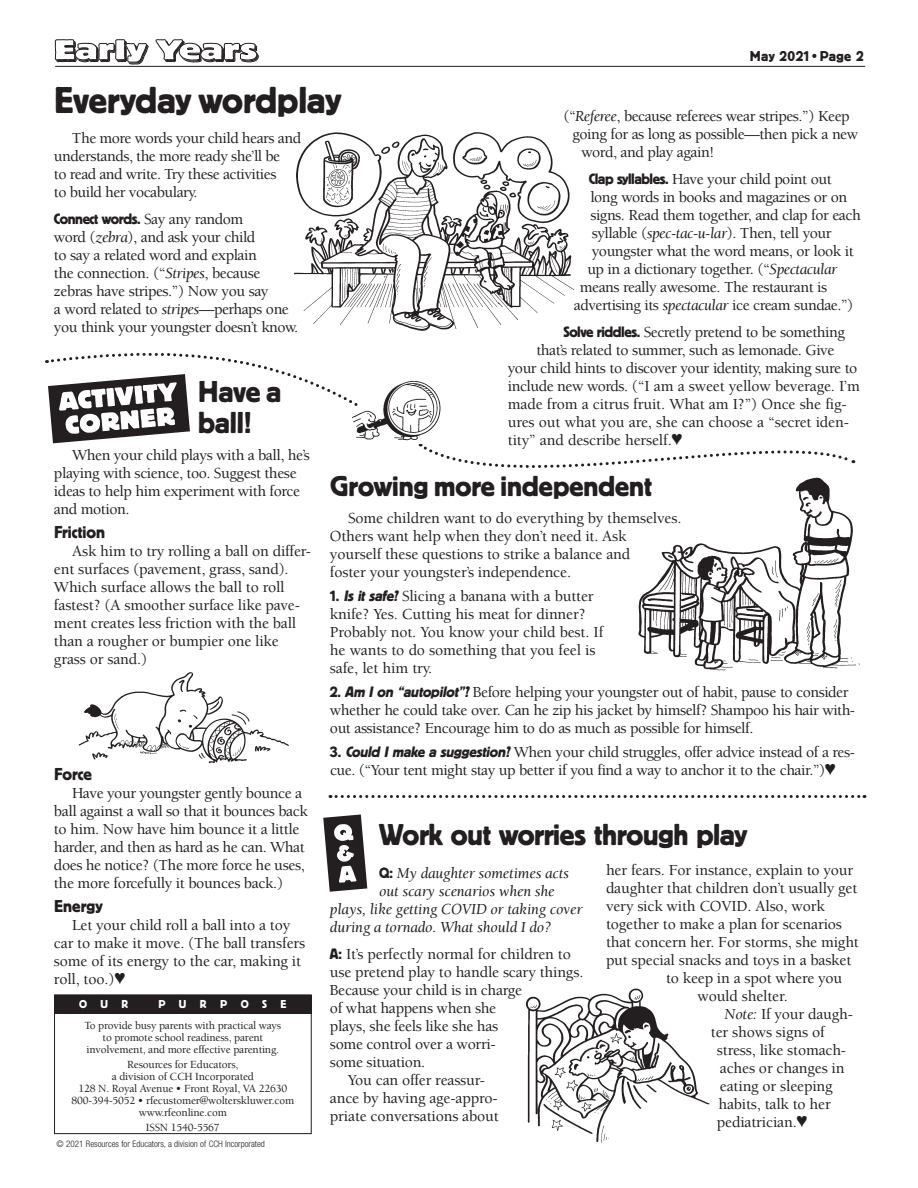
<style>
.page{position:relative;width:918px;height:1188px;background:#fff}
.page>*{position:absolute;margin:0;border:0;box-sizing:border-box;transform-origin:0 0}
.t1{font:39px "Platz";letter-spacing:-.005em;color:#231f20}
.t2{font:31.5px/31.5px "Platz";letter-spacing:-.01em;color:#231f20}
.t3{font:30px "Platz";color:#231f20}
.t4{font:700 29.7px "Platz";color:#fff;scale:1.24 1}
.t5{font:18px "Platz";color:#231f20}
.t6{font:500 15.75px/18px "Berkeley Std";letter-spacing:-.02em;color:#231f20}
.t7{font:italic 15.75px "Berkeley Std";letter-spacing:-.01em;color:#231f20}
.t8{font:15px "Platz";letter-spacing:.025em;color:#231f20}
.t9{font:12px "Platz";letter-spacing:1.125em;color:#fff}
.t10{font:500 11.25px/12px "Berkeley Std";letter-spacing:-.015em;color:#231f20;text-align:center}
.t11{font:300 condensed 9px "Helvetica Neue";color:#231f20}
.s1{font-weight:400;font-style:italic}
.s2{font-family:"Platz";font-weight:400}
.s3{font-family:"Platz";font-weight:400;font-style:italic}
.s4{font-family:"Platz";font-style:normal}
</style>
<div class="page">
<svg style="left:55px;top:39px;width:94px;height:26px"></svg>
<svg style="left:155px;top:39px;width:104px;height:24px"></svg>
<hr style="left:55px;top:66px;width:810px;height:1px;background:#231f20">
<div style="left:54px;top:995px;width:258px;height:18px;background:#231f20"></div>
<div style="left:54px;top:994px;width:258px;height:140px;border:1px solid #231f20"></div>
<svg style="left:330px;top:795px;width:535px;height:3px"></svg>
<svg style="left:46px;top:352px;width:808px;height:126px"></svg>
<svg style="left:323px;top:815px;width:44px;height:77px"></svg>
<img style="left:78px;top:672px;width:211px;height:92px">
<img style="left:345px;top:375px;width:101px;height:69px">
<img style="left:638px;top:478px;width:222px;height:193px">
<img style="left:294px;top:132px;width:280px;height:199px">
<img style="left:525px;top:988px;width:185px;height:155px">
<h3 class="t4" style="left:54px;top:33px;width:165px">Early Years</h3>
<h1 class="t8" style="left:750px;top:48px;width:115px">May 2021•Page 2</h1>
<p class="t1" style="left:54px;top:79px;width:289px">Everyday wordplay</p>
<p class="t6" style="left:563px;top:107px;width:288px">(“<span class="s1">Referee</span>, because referees wear stripes.”) Keep</p>
<p class="t6" style="left:572px;top:125px;width:287px">going for as long as possible—then pick a new</p>
<p class="t6" style="left:581px;top:143px;width:135px">word, and play again!</p>
<p class="t6" style="left:589px;top:170px;width:244px"><span class="s2">Clap syllables.</span> Have your child point out</p>
<p class="t6" style="left:590px;top:188px;width:259px">long words in books and magazines or on</p>
<p class="t6" style="left:590px;top:206px;width:272px">signs. Read them together, and clap for each</p>
<p class="t6" style="left:592px;top:224px;width:241px">syllable (<span class="s1">spec-tac-u-lar</span>). Then, tell your</p>
<p class="t6" style="left:592px;top:242px;width:263px">youngster what the word means, or look it</p>
<p class="t6" style="left:587px;top:260px;width:252px">up in a dictionary together. (“<span class="s1">Spectacular</span></p>
<p class="t6" style="left:580px;top:278px;width:249px">means really awesome. The restaurant is</p>
<p class="t6" style="left:574px;top:296px;width:281px">advertising its <span class="s1">spectacular</span> ice cream sundae.”)</p>
<p class="t6" style="left:563px;top:323px;width:283px"><span class="s2">Solve riddles.</span> Secretly pretend to be something</p>
<p class="t6" style="left:536px;top:341px;width:300px">that’s related to summer, such as lemonade. Give</p>
<p class="t6" style="left:508px;top:359px;width:351px">your child hints to discover your identity, making sure to</p>
<p class="t6" style="left:508px;top:377px;width:354px">include new words. (“I am a sweet yellow beverage. I’m</p>
<p class="t6" style="left:508px;top:395px;width:340px">made from a citrus fruit. What am I?”) Once she fig-</p>
<p class="t6" style="left:508px;top:413px;width:343px">ures out what you are, she can choose a “secret iden-</p>
<p class="t6" style="left:508px;top:431px;width:176px">tity” and describe herself.♥</p>
<p class="t3" style="left:330px;top:470px;width:324px">Growing more independent</p>
<p class="t6" style="left:330px;top:510px;width:353px;text-indent:18px">Some children want to do everything by themselves.<br>Others want help when they don’t need it. Ask yourself these questions to strike a balance and<br>foster your youngster’s independence.</p>
<p class="t6" style="left:330px;top:588px;width:275px"><span class="s2">1.</span> <span class="s3">Is it safe?</span>Slicing a banana with a butter knife? Yes. Cutting his meat for dinner?<br>Probably not. You know your child best. If he wants to do something that you feel is safe, let him try.</p>
<p class="t6" style="left:330px;top:684px;width:527px"><span class="s2">2.</span> <span class="s3">Am I on “autopilot”?</span> Before helping your youngster out of habit, pause to consider whether he could take over. Can he zip his jacket by himself? Shampoo his hair with&shy;out assistance? Encourage him to do as much as possible for himself.</p>
<p class="t6" style="left:330px;top:744px;width:527px"><span class="s2">3.</span> <span class="s3">Could I make a suggestion?</span> When your child struggles, offer advice instead of a res&shy;cue. (“Your tent might stay up better if you find a way to anchor it to the chair.”)♥</p>
<p class="t6" style="left:54px;top:129px;width:249px;text-indent:18px">The more words your child hears and understands, the more ready she’ll be<br>to read and write. Try these activities<br>to build her vocabulary.</p>
<p class="t6" style="left:54px;top:210px;width:246px"><span class="s2">Connect words.</span> Say any random<br>word (<span class="s1">zebra</span>), and ask your child<br>to say a related word and explain<br>the connection. (“<span class="s1">Stripes</span>, because zebras have stripes.”) Now you say<br>a word related to <span class="s1">stripes</span>—perhaps one you think your youngster doesn’t know.</p>
<h2 class="t2" style="left:198px;top:375px;width:85px">Have a ball!</h2>
<p class="t6" style="left:54px;top:447px;width:257px;text-indent:18px">When your child plays with a ball, he’s playing with science, too. Suggest these ideas to help him experiment with force and motion.</p>
<p class="t5" style="left:54px;top:523px;width:53px">Friction</p>
<p class="t6" style="left:54px;top:543px;width:259px;text-indent:18px">Ask him to try rolling a ball on differ&shy;ent surfaces (pavement, grass, sand).<br>Which surface allows the ball to roll fastest? (A smoother surface like pave&shy;ment creates less friction with the ball than a rougher or bumpier one like grass or sand.)</p>
<p class="t5" style="left:54px;top:764px;width:39px">Force</p>
<p class="t6" style="left:54px;top:784px;width:255px;text-indent:18px">Have your youngster gently bounce a ball against a wall so that it bounces back to him. Now have him bounce it a little harder, and then as hard as he can. What does he notice? (The more force he uses, the more forcefully it bounces back.)</p>
<p class="t5" style="left:54px;top:896px;width:50px">Energy</p>
<p class="t6" style="left:54px;top:916px;width:253px;text-indent:18px">Let your child roll a ball into a toy car to make it move. (The ball transfers some of its energy to the car, making it roll, too.)♥</p>
<h2 class="t2" style="left:379px;top:819px;width:370px">Work out worries through play</h2>
<p class="t7" style="left:379px;top:864px;width:191px"><span class="s4">Q:</span> My daughter sometimes acts</p>
<p class="t7" style="left:379px;top:882px;width:177px">out scary scenarios when she</p>
<p class="t7" style="left:330px;top:900px;width:254px">plays, like getting COVID or taking cover</p>
<p class="t7" style="left:330px;top:918px;width:223px">during a tornado. What should I do?</p>
<p class="t6" style="left:330px;top:945px;width:243px"><span class="s2">A:</span> It’s perfectly normal for children to</p>
<p class="t6" style="left:330px;top:963px;width:255px">use pretend play to handle scary things.</p>
<p class="t6" style="left:330px;top:981px;width:194px">Because your child is in charge</p>
<p class="t6" style="left:330px;top:999px;width:168px">of what happens when she</p>
<p class="t6" style="left:330px;top:1017px;width:170px">plays, she feels like she has</p>
<p class="t6" style="left:330px;top:1035px;width:167px">some control over a worri-</p>
<p class="t6" style="left:330px;top:1053px;width:97px">some situation.</p>
<p class="t6" style="left:348px;top:1071px;width:139px">You can offer reassur-</p>
<p class="t6" style="left:330px;top:1089px;width:169px">ance by having age-appro-</p>
<p class="t6" style="left:330px;top:1107px;width:170px">priate conversations about</p>
<p class="t6" style="left:606px;top:861px;width:249px">her fears. For instance, explain to your</p>
<p class="t6" style="left:606px;top:879px;width:253px">daughter that children don’t usually get</p>
<p class="t6" style="left:606px;top:897px;width:220px">very sick with COVID. Also, work</p>
<p class="t6" style="left:606px;top:915px;width:238px">together to make a plan for scenarios</p>
<p class="t6" style="left:606px;top:933px;width:254px">that concern her. For storms, she might</p>
<p class="t6" style="left:606px;top:951px;width:247px">put special snacks and toys in a basket</p>
<p class="t6" style="left:666px;top:969px;width:178px">to keep in a spot where you</p>
<p class="t6" style="left:697px;top:987px;width:92px">would shelter.</p>
<p class="t6" style="left:724px;top:1005px;width:130px"><span class="s1">Note:</span> If your daugh-</p>
<p class="t6" style="left:711px;top:1023px;width:115px">ter shows signs of</p>
<p class="t6" style="left:717px;top:1041px;width:131px">stress, like stomach-</p>
<p class="t6" style="left:720px;top:1059px;width:126px">aches or changes in</p>
<p class="t6" style="left:720px;top:1077px;width:114px">eating or sleeping</p>
<p class="t6" style="left:718px;top:1095px;width:114px">habits, talk to her</p>
<p class="t6" style="left:717px;top:1113px;width:92px">pediatrician.♥</p>
<p class="t9" style="left:79px;top:998px;width:51px">OUR</p>
<p class="t9" style="left:158px;top:998px;width:130px">PURPOSE</p>
<p class="t10" style="left:85px;top:1019px;width:198px">To provide busy parents with practical ways to promote school readiness, parent involvement, and more effective parenting.</p>
<p class="t10" style="left:71px;top:1058px;width:224px">Resources for Educators,<br>a division of CCH Incorporated<br>128 N. Royal Avenue • Front Royal, VA 22630<br>800-394-5052 • rfecustomer@wolterskluwer.com www.rfeonline.com</p>
<p class="t10" style="left:146px;top:1121px;width:75px">ISSN 1540-5567</p>
<p class="t11" style="left:57px;top:1139px;width:210px">© 2021 Resources for Educators, a division of CCH Incorporated</p>
</div>
